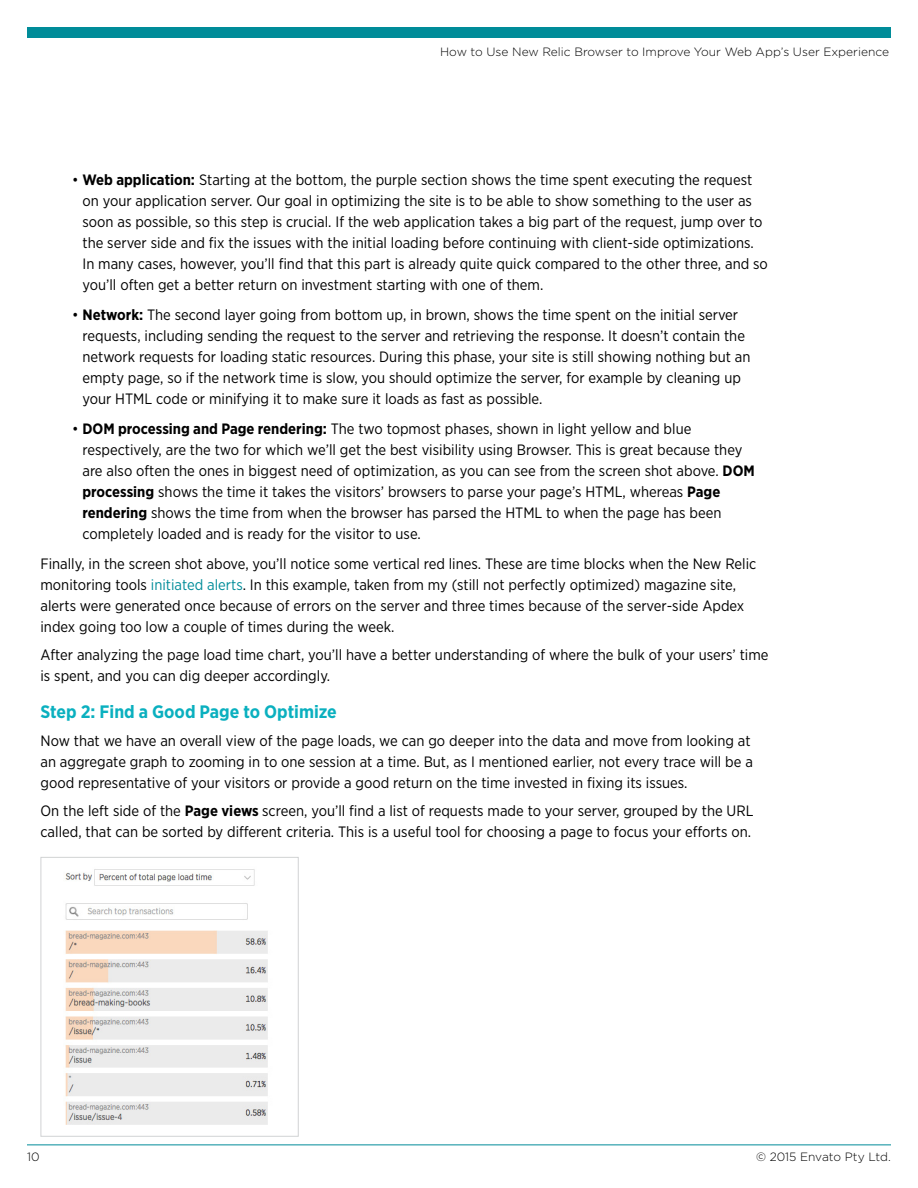
<style>
.page{position:relative;width:918px;height:1188px;background:#fff}
.page>*{position:absolute;margin:0;border:0;box-sizing:border-box;transform-origin:0 0}
.Subhead1{font:700 18px "Gotham Narrow";color:#0ab0bf}
.Body_Copy{font:15px/21px "Gotham Narrow";color:#000}
.t1{font:300 12px "Gotham";color:#000}
.s1{font-weight:700}
.s2{color:#008c99}
</style>
<div class="page">
<div style="left:27px;top:27px;width:864px;height:11px;background:#008c99"></div>
<hr style="left:27px;top:1145px;width:864px;height:1px;background:#008c99">
<img style="left:65px;top:869px;width:203px;height:256px">
<div style="left:40px;top:857px;width:259px;height:280px;border:1px solid #d1d3d4"></div>
<p class="t1" style="left:440px;top:44px;width:450px">How to Use New Relic Browser to Improve Your Web App’s User Experience</p>
<p class="Body_Copy" style="left:82px;top:169px;width:687px;text-indent:-10px">• <span class="s1">Web application:</span> Starting at the bottom, the purple section shows the time spent executing the request on your application server. Our goal in optimizing the site is to be able to show something to the user as soon as possible, so this step is crucial. If the web application takes a big part of the request, jump over to the server side and fix the issues with the initial loading before continuing with client-side optimizations.<br>In many cases, however, you’ll find that this part is already quite quick compared to the other three, and so you’ll often get a better return on investment starting with one of them.</p>
<p class="Body_Copy" style="left:82px;top:304px;width:670px;text-indent:-10px">• <span class="s1">Network:</span> The second layer going from bottom up, in brown, shows the time spent on the initial server requests, including sending the request to the server and retrieving the response. It doesn’t contain the network requests for loading static resources. During this phase, your site is still showing nothing but an empty page, so if the network time is slow, you should optimize the server, for example by cleaning up your HTML code or minifying it to make sure it loads as fast as possible.</p>
<p class="Body_Copy" style="left:82px;top:418px;width:674px;text-indent:-10px">• <span class="s1">DOM processing and Page rendering:</span> The two topmost phases, shown in light yellow and blue respectively, are the two for which we’ll get the best visibility using Browser. This is great because they are also often the ones in biggest need of optimization, as you can see from the screen shot above. <span class="s1">DOM processing</span> shows the time it takes the visitors’ browsers to parse your page’s HTML, whereas <span class="s1">Page rendering</span> shows the time from when the browser has parsed the HTML to when the page has been completely loaded and is ready for the visitor to use.</p>
<p class="Body_Copy" style="left:40px;top:553px;width:717px">Finally, in the screen shot above, you’ll notice some vertical red lines. These are time blocks when the New Relic monitoring tools <span class="s2">initiated alerts</span>. In this example, taken from my (still not perfectly optimized) magazine site, alerts were generated once because of errors on the server and three times because of the server-side Apdex index going too low a couple of times during the week.</p>
<p class="Body_Copy" style="left:40px;top:643px;width:730px">After analyzing the page load time chart, you’ll have a better understanding of where the bulk of your users’ time is spent, and you can dig deeper accordingly.</p>
<p class="Subhead1" style="left:40px;top:700px;width:298px">Step 2: Find a Good Page to Optimize</p>
<p class="Body_Copy" style="left:40px;top:730px;width:714px">Now that we have an overall view of the page loads, we can go deeper into the data and move from looking at an aggregate graph to zooming in to one session at a time. But, as I mentioned earlier, not every trace will be a good representative of your visitors or provide a good return on the time invested in fixing its issues.</p>
<p class="Body_Copy" style="left:40px;top:799px;width:715px">On the left side of the <span class="s1">Page views</span> screen, you’ll find a list of requests made to your server, grouped by the URL called, that can be sorted by different criteria. This is a useful tool for choosing a page to focus your efforts on.</p>
<p class="t1" style="left:27px;top:1149px;width:14px">10</p>
<p class="t1" style="left:756px;top:1149px;width:136px">© 2015 Envato Pty Ltd.</p>
</div>
